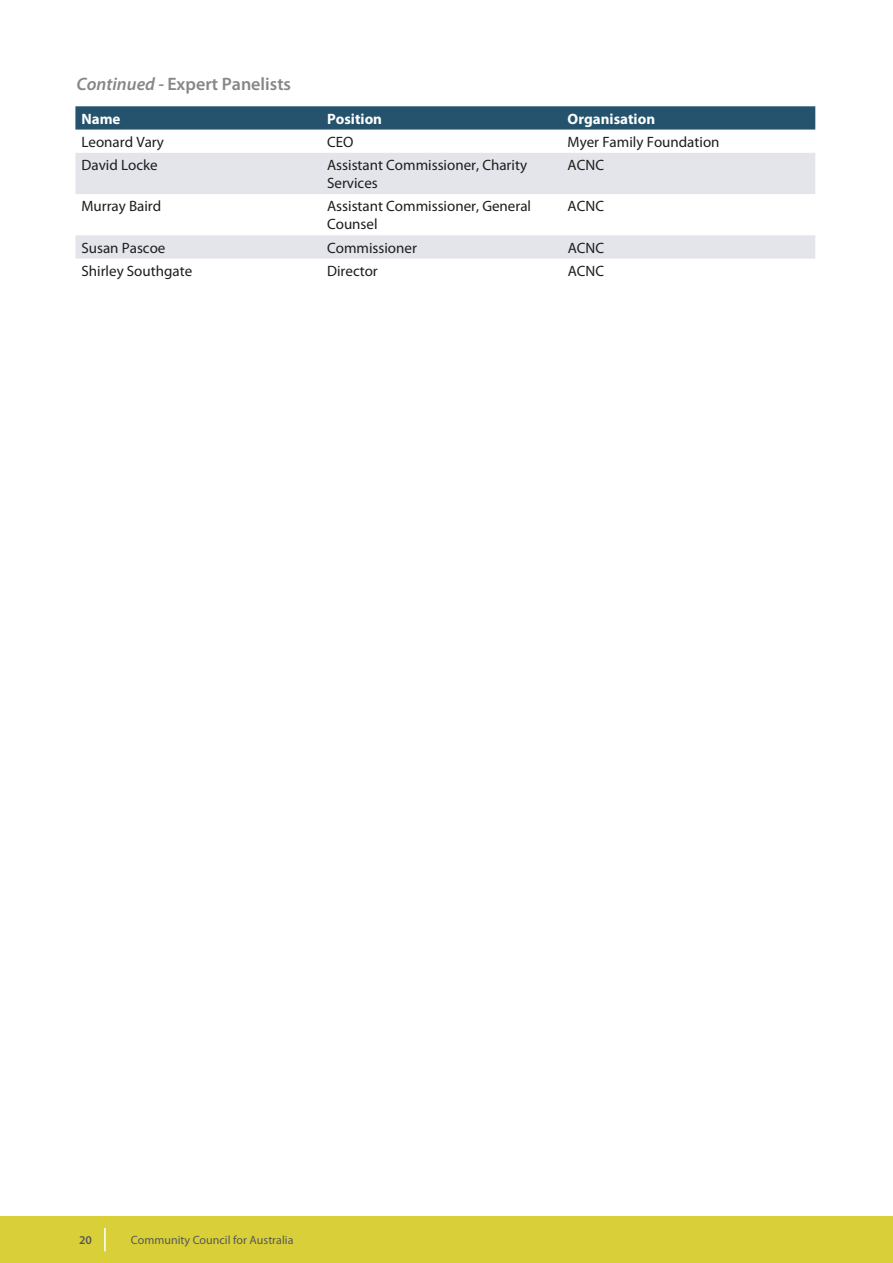
<style>
.page{position:relative;width:893px;height:1263px;background:#fff}
.page>*{position:absolute;margin:0;border:0;box-sizing:border-box;transform-origin:0 0}
.t1{font:600 18px "Myriad Pro";color:#878787}
.t2{font:15px/18px "Myriad Pro";color:#1d1d1b}
.t3{font:700 15px "Myriad Pro";color:#fff}
.t4{font:12px "Myriad Pro";color:#575756}
.t5{font:600 12px "Myriad Pro";color:#575756}
.s1{font-style:italic}
</style>
<div class="page">
<div style="left:0;top:1216px;width:893px;height:47px;background:#d9d039"></div>
<hr style="left:104px;top:1228px;width:2px;height:23px;background:#fff">
<svg style="left:75px;top:106px;width:740px;height:24px;background:#2c5871"></svg>
<svg style="left:75px;top:153px;width:740px;height:106px;fill:#e4e5eb"></svg>
<p class="t1" style="left:77px;top:73px;width:216px"><span class="s1">Continued -</span> Expert Panelists</p>
<p class="t3" style="left:81px;top:110px;width:41px">Name</p>
<p class="t3" style="left:327px;top:110px;width:57px">Position</p>
<p class="t3" style="left:568px;top:110px;width:89px">Organisation</p>
<p class="t2" style="left:81px;top:133px;width:84px">Leonard Vary</p>
<p class="t2" style="left:327px;top:133px;width:28px">CEO</p>
<p class="t2" style="left:568px;top:133px;width:153px">Myer Family Foundation</p>
<p class="t2" style="left:81px;top:156px;width:78px">David Locke</p>
<p class="t2" style="left:327px;top:156px;width:201px">Assistant Commissioner, Charity<br>Services</p>
<p class="t2" style="left:568px;top:156px;width:38px">ACNC</p>
<p class="t2" style="left:81px;top:198px;width:81px">Murray Baird</p>
<p class="t2" style="left:327px;top:198px;width:206px">Assistant Commissioner, General<br>Counsel</p>
<p class="t2" style="left:568px;top:198px;width:38px">ACNC</p>
<p class="t2" style="left:81px;top:239px;width:85px">Susan Pascoe</p>
<p class="t2" style="left:327px;top:239px;width:91px">Commissioner</p>
<p class="t2" style="left:568px;top:239px;width:38px">ACNC</p>
<p class="t2" style="left:81px;top:262px;width:112px">Shirley Southgate</p>
<p class="t2" style="left:327px;top:262px;width:52px">Director</p>
<p class="t2" style="left:568px;top:262px;width:38px">ACNC</p>
<p class="t5" style="left:79px;top:1232px;width:14px">20</p>
<p class="t4" style="left:131px;top:1233px;width:164px">Community Council for Australia</p>
</div>
